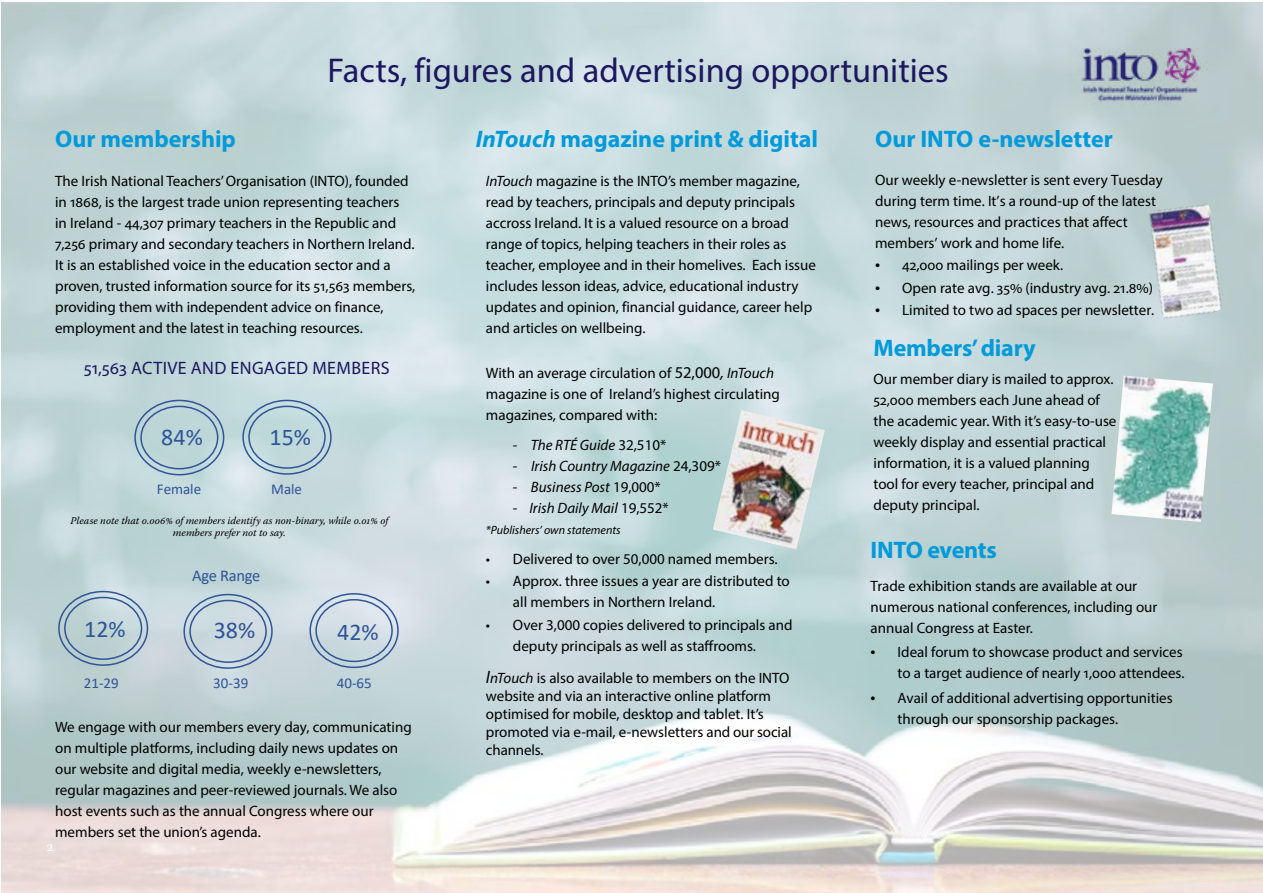
<style>
.page{position:relative;width:1263px;height:893px;background:#fff}
.page>*{position:absolute;margin:0;border:0;box-sizing:border-box;transform-origin:0 0}
.t1{font:34.5px "Myriad Pro";color:#1d1760}
.t2{font:700 24px "Myriad Pro";color:#009ada}
.t3{font:24px "Calibri";color:#2f5597}
.t4{font:18px "Myriad Pro";letter-spacing:.02em;color:#1d1760}
.t5{font:16.5px "Calibri";letter-spacing:-.02em;color:#2f5597}
.t6{font:15px/21px "Myriad Pro";color:#000}
.t7{font:italic 15px "Myriad Pro";color:#000}
.t8{font:15px "Calibri";color:#2f5597}
.t9{font:15px "Warnock Pro";color:#fff}
.t10{font:italic 12px "Myriad Pro";color:#000}
.t11{font:italic 10.5px/12px "Warnock Pro";color:#000;text-align:center}
.s1{font-style:italic}
.s2{font-size:16.5px}
.s3{font-style:italic;font-size:16.5px}
.s4{font-style:normal}
.s5{font-style:italic;font-size:18px}
.s6{font-size:18px}
</style>
<div class="page">
<img style="left:2px;top:2px;width:1261px;height:891px">
<img style="left:713px;top:410px;width:112px;height:119px">
<img style="left:713px;top:529px;width:83px;height:20px">
<img style="left:825px;top:410px;width:1px;height:40px">
<img style="left:796px;top:430px;width:29px;height:119px">
<svg style="left:58px;top:590px;width:91px;height:77px;background:#b3c7d0"></svg>
<svg style="left:183px;top:593px;width:90px;height:77px;background:#bcccd8"></svg>
<svg style="left:309px;top:592px;width:90px;height:77px;background:#c1d0dc"></svg>
<svg style="left:242px;top:400px;width:90px;height:75px;background:#b4cdd6"></svg>
<svg style="left:134px;top:400px;width:91px;height:76px;background:#b0c9d2"></svg>
<img style="left:1123px;top:191px;width:125px;height:140px">
<img style="left:1111px;top:376px;width:102px;height:146px">
<img style="left:1067px;top:49px;width:152px;height:67px">
<h1 class="t1" style="left:328px;top:50px;width:623px">Facts, figures and advertising opportunities</h1>
<h2 class="t2" style="left:55px;top:123px;width:182px">Our membership</h2>
<h2 class="t2" style="left:476px;top:123px;width:344px"><span class="s1">InTouch</span> magazine print &amp; digital</h2>
<h2 class="t2" style="left:875px;top:123px;width:239px">Our INTO e-newsletter</h2>
<p class="t6" style="left:55px;top:170px;width:362px">The Irish National Teachers’ Organisation (INTO), founded in 1868, is the largest trade union representing teachers<br>in Ireland - 44,307 primary teachers in the Republic and 7,256 primary and secondary teachers in Northern Ireland.<br>It is an established voice in the education sector and a proven, trusted information source for its 51,563 members, providing them with independent advice on finance, employment and the latest in teaching resources.</p>
<p class="t4" style="left:84px;top:356px;width:307px">51,563 ACTIVE AND ENGAGED MEMBERS</p>
<h2 class="t3" style="left:161px;top:420px;width:43px">84%</h2>
<h2 class="t3" style="left:269px;top:420px;width:43px">15%</h2>
<p class="t8" style="left:157px;top:479px;width:46px">Female</p>
<p class="t8" style="left:271px;top:479px;width:32px">Male</p>
<p class="t11" style="left:71px;top:514px;width:319px">Please note that 0.006% of members identify as non-binary, while 0.01% of members prefer not to say.</p>
<h2 class="t3" style="left:84px;top:612px;width:43px">12%</h2>
<p class="t8" style="left:84px;top:672px;width:37px">21-29</p>
<p class="t5" style="left:192px;top:564px;width:70px">Age Range</p>
<h2 class="t3" style="left:214px;top:613px;width:43px">38%</h2>
<p class="t8" style="left:213px;top:672px;width:37px">30-39</p>
<h2 class="t3" style="left:337px;top:615px;width:43px">42%</h2>
<p class="t8" style="left:337px;top:672px;width:37px">40-65</p>
<p class="t6" style="left:55px;top:716px;width:358px">We engage with our members every day, communicating on multiple platforms, including daily news updates on our website and digital media, weekly e-newsletters, regular magazines and peer-reviewed journals. We also host events such as the annual Congress where our members set the union’s agenda.</p>
<p class="t9" style="left:46px;top:837px;width:9px">2</p>
<p class="t6" style="left:486px;top:170px;width:331px"><span class="s1">InTouch</span> magazine is the INTO’s member magazine, read by teachers, principals and deputy principals accross Ireland. It is a valued resource on a broad range of topics, helping teachers in their roles as teacher, employee and in their homelives. Each issue includes lesson ideas, advice, educational industry updates and opinion, financial guidance, career help and articles on wellbeing.</p>
<p class="t6" style="left:486px;top:362px;width:295px">With an average circulation of <span class="s2">52,000</span><span class="s3">,</span> <span class="s1">InTouch </span>magazine is one of Ireland’s highest circulating magazines, compared with:</p>
<p class="t7" style="left:513px;top:435px;width:155px"><span class="s4">-</span> The RTÉ Guide <span class="s4">32,510*</span></p>
<p class="t7" style="left:513px;top:456px;width:209px"><span class="s4">-</span> Irish Country Magazine <span class="s4">24,309*</span></p>
<p class="t7" style="left:513px;top:477px;width:149px"><span class="s4">-</span> Business Post <span class="s4">19,000*</span></p>
<p class="t7" style="left:513px;top:498px;width:157px"><span class="s4">-</span> Irish Daily Mail <span class="s4">19,552*</span></p>
<p class="t10" style="left:486px;top:522px;width:136px">*Publishers’ own statements</p>
<p class="t6" style="left:486px;top:548px;width:293px">• Delivered to over 50,000 named members.</p>
<p class="t6" style="left:513px;top:570px;width:278px;text-indent:-27px">• Approx. three issues a year are distributed to all members in Northern Ireland.</p>
<p class="t6" style="left:513px;top:614px;width:281px;text-indent:-27px">• Over 3,000 copies delivered to principals and deputy principals as well as staffrooms.</p>
<p class="t6" style="left:486px;top:669px;width:307px;line-height:18px"><span class="s5">I</span><span class="s1">nTouch</span> is also available to members on the INTO website and via an interactive online platform optimised for mobile, desktop and tablet. It’s promoted via e-mail, e-newsletters and our social channels.</p>
<p class="t6" style="left:875px;top:169px;width:289px">Our weekly e-newsletter is sent every Tuesday during term time. It’s a round-up of the latest news, resources and practices that affect members’ work and home life.</p>
<p class="t6" style="left:875px;top:254px;width:189px"><span class="s6">•</span> 42,000 mailings per week.</p>
<p class="t6" style="left:875px;top:277px;width:279px"><span class="s6">•</span> Open rate avg. 35% (industry avg. 21.8%)</p>
<p class="t6" style="left:875px;top:299px;width:281px"><span class="s6">•</span> Limited to two ad spaces per newsletter.</p>
<h2 class="t2" style="left:873px;top:332px;width:164px">Members’ diary</h2>
<p class="t6" style="left:873px;top:369px;width:244px">Our member diary is mailed to approx.<br>52,000 members each June ahead of the academic year. With it’s easy-to-use weekly display and essential practical information, it is a valued planning tool for every teacher, principal and deputy principal.</p>
<h2 class="t2" style="left:871px;top:534px;width:128px">INTO events</h2>
<p class="t6" style="left:871px;top:575px;width:288px">Trade exhibition stands are available at our numerous national conferences, including our annual Congress at Easter.</p>
<p class="t6" style="left:871px;top:641px;width:315px;text-align:right"><span class="s6">•</span> Ideal forum to showcase product and services to a target audience of nearly 1,000 attendees.</p>
<p class="t6" style="left:898px;top:688px;width:277px;text-indent:-27px"><span class="s6">•</span> Avail of additional advertising opportunities through our sponsorship packages.</p>
</div>
